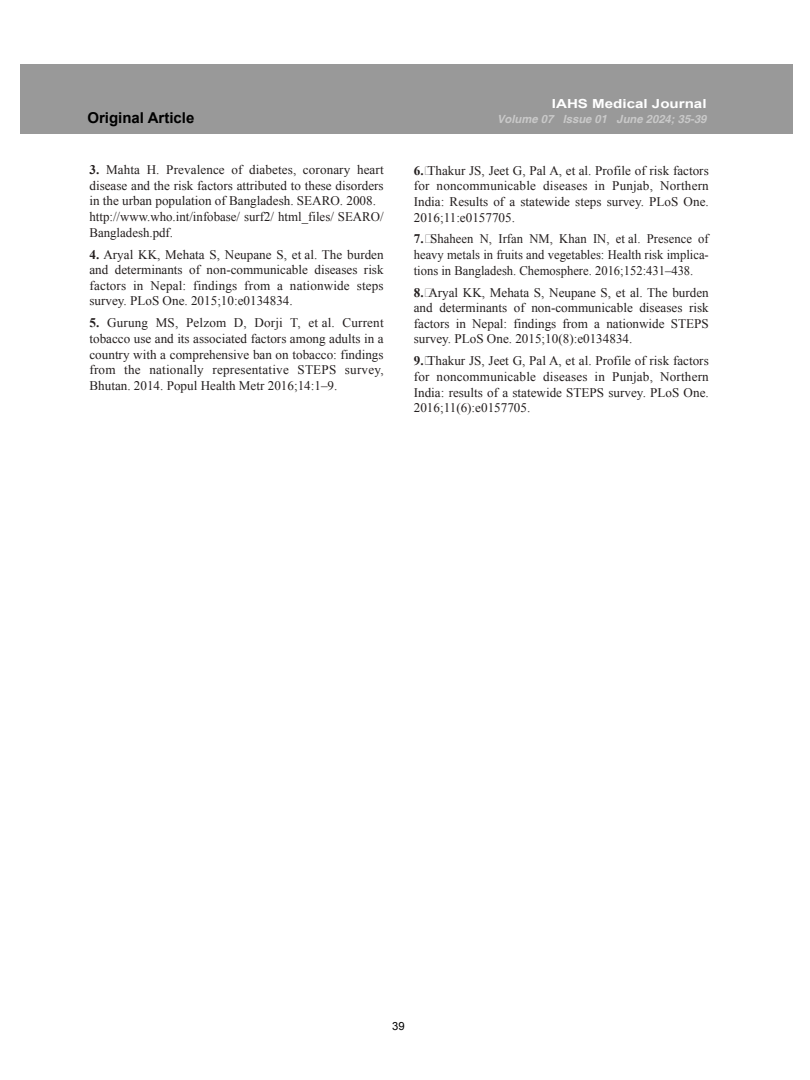
<style>
.page{position:relative;width:810px;height:1080px;background:#fff}
.page>*{position:absolute;margin:0;border:0;box-sizing:border-box;transform-origin:0 0}
.t1{font:700 15px "Arial";color:#000}
.t2{font:13.12px/15.6px "Times New Roman";color:#241f1f;text-align:justify}
.t3{font:700 12.5px "Arial";color:#fff;scale:1.21 1}
.t4{font:italic 700 11.25px "Arial";color:#c9c9c9}
.t5{font:11.25px "Arial";color:#000}
.s1{font-weight:700}
</style>
<div class="page">
<div style="left:20px;top:65px;width:772px;height:69px;background:#999"></div>
<p class="t3" style="left:552px;top:95px;width:129px">IAHS Medical Journal</p>
<p class="t1" style="left:87px;top:108px;width:108px">Original Article</p>
<p class="t4" style="left:497px;top:112px;width:211px">Volume 07 Issue 01 June 2024; 35-39</p>
<p class="t2" style="left:89px;top:162px;width:296px;text-align:left"><span class="s1">3.</span> Mahta H. Prevalence of diabetes, coronary heart disease and the risk factors attributed to these disorders in the urban population of Bangladesh. SEARO. 2008. http://www.who.int/infobase/ surf2/ html_files/ SEARO/ Bangladesh.pdf.</p>
<p class="t2" style="left:89px;top:246px;width:296px"><span class="s1">4.</span> Aryal KK, Mehata S, Neupane S, et al. The burden and determinants of non-communicable diseases risk factors in Nepal: findings from a nationwide steps survey. PLoS One. 2015;10:e0134834.</p>
<p class="t2" style="left:89px;top:315px;width:296px"><span class="s1">5.</span> Gurung MS, Pelzom D, Dorji T, et al. Current tobacco use and its associated factors among adults in a country with a comprehensive ban on tobacco: findings from the nationally representative STEPS survey, Bhutan. 2014. Popul Health Metr 2016;14:1–9.</p>
<p class="t2" style="left:414px;top:162px;width:297px"><span class="s1">6.</span> Thakur JS, Jeet G, Pal A, et al. Profile of risk factors for noncommunicable diseases in Punjab, Northern India: Results of a statewide steps survey. PLoS One.<br>2016;11:e0157705.</p>
<p class="t2" style="left:414px;top:231px;width:297px"><span class="s1">7.</span> Shaheen N, Irfan NM, Khan IN, et al. Presence of heavy metals in fruits and vegetables: Health risk implica&shy;tions in Bangladesh. Chemosphere. 2016;152:431–438.</p>
<p class="t2" style="left:414px;top:284px;width:297px"><span class="s1">8.</span> Aryal KK, Mehata S, Neupane S, et al. The burden and determinants of non-communicable diseases risk factors in Nepal: findings from a nationwide STEPS survey. PLoS One. 2015;10(8):e0134834.</p>
<p class="t2" style="left:414px;top:353px;width:297px"><span class="s1">9.</span> Thakur JS, Jeet G, Pal A, et al. Profile of risk factors for noncommunicable diseases in Punjab, Northern India: results of a statewide STEPS survey. PLoS One.<br>2016;11(6):e0157705.</p>
<p class="t5" style="left:392px;top:1019px;width:14px">39</p>
</div>
